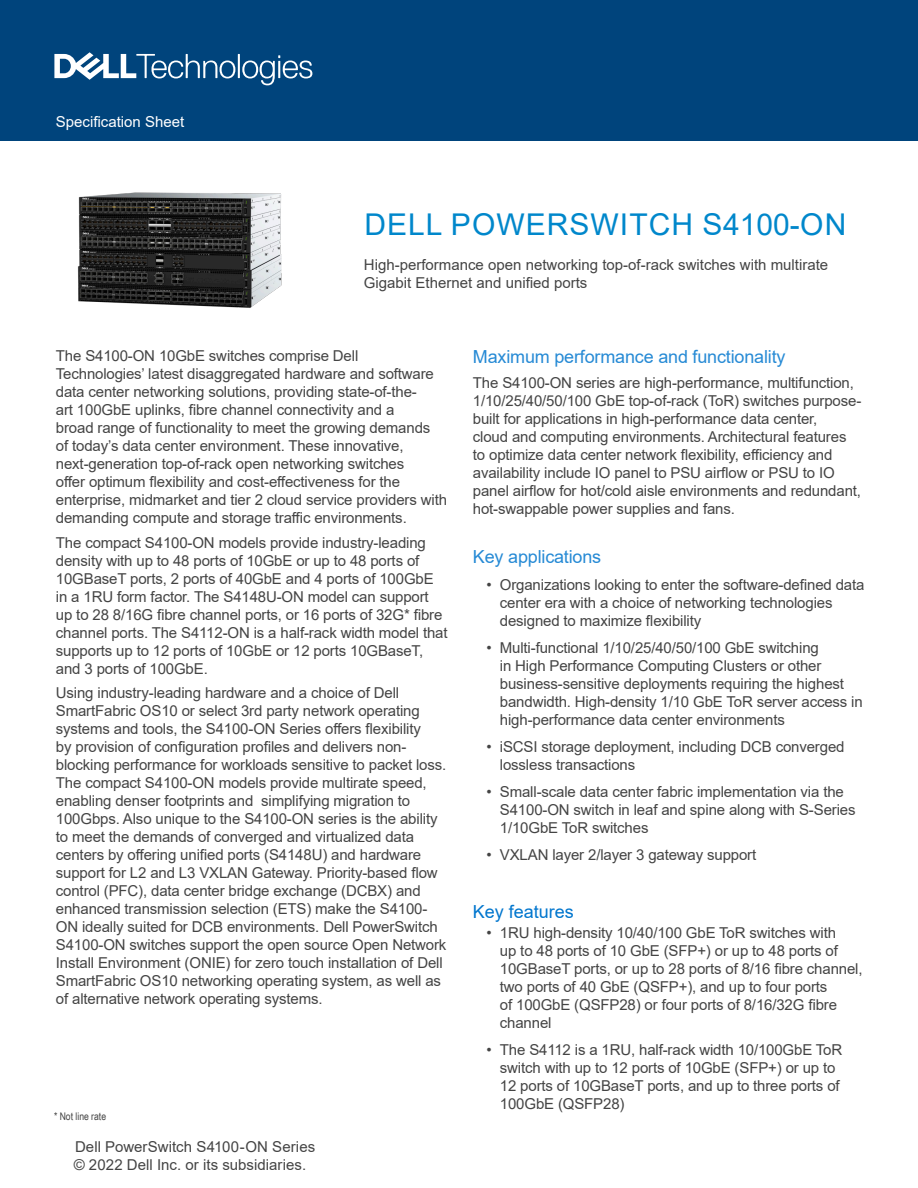
<style>
.page{position:relative;width:918px;height:1188px;background:#fff}
.page>*{position:absolute;margin:0;border:0;box-sizing:border-box;transform-origin:0 0}
.Document_Headline{font:30px "Arial";letter-spacing:.035em;color:#0087cb}
.Body_Headline{font:18px "Arial";letter-spacing:-.01em;color:#268ad5}
.Matrix_body{font:18px "Arial";color:#0076ce}
.Body_Headline-2{font:15px/18px "Arial";letter-spacing:-.01em;color:#444}
.Body_copy_Dell_Dark{font:15px/18px "Arial";color:#444}
.t1{font:15px "Arial";color:#fff}
.Table_Text{font:10.5px "Arial Narrow";color:#444}
</style>
<div class="page">
<div style="left:0;top:0;width:918px;height:141px;background:#00447c"></div>
<svg style="left:54px;top:52px;width:258px;height:33px"></svg>
<img style="left:77px;top:192px;width:205px;height:116px">
<p class="t1" style="left:56px;top:111px;width:130px">Specification Sheet</p>
<p class="Document_Headline" style="left:364px;top:204px;width:483px">DELL POWERSWITCH S4100-ON</p>
<p class="Body_copy_Dell_Dark" style="left:364px;top:256px;width:466px">High-performance open networking top-of-rack switches with multirate<br>Gigabit Ethernet and unified ports</p>
<p class="Body_Headline-2" style="left:56px;top:346px;width:393px">The S4100-ON 10GbE switches comprise Dell Technologies’ latest disaggregated hardware and software data center networking solutions, providing state-of-the-<br>art 100GbE uplinks, fibre channel connectivity and a<br>broad range of functionality to meet the growing demands<br>of today’s data center environment. These innovative, next-generation top-of-rack open networking switches<br>offer optimum flexibility and cost-effectiveness for the enterprise, midmarket and tier 2 cloud service providers with demanding compute and storage traffic environments.</p>
<p class="Body_Headline-2" style="left:56px;top:533px;width:393px">The compact S4100-ON models provide industry-leading density with up to 48 ports of 10GbE or up to 48 ports of 10GBaseT ports, 2 ports of 40GbE and 4 ports of 100GbE in a 1RU form factor. The S4148U-ON model can support up to 28 8/16G fibre channel ports, or 16 ports of 32G* fibre channel ports. The S4112-ON is a half-rack width model that supports up to 12 ports of 10GbE or 12 ports 10GBaseT, and 3 ports of 100GbE.</p>
<p class="Body_Headline-2" style="left:56px;top:684px;width:392px">Using industry-leading hardware and a choice of Dell SmartFabric OS10 or select 3rd party network operating systems and tools, the S4100-ON Series offers flexibility<br>by provision of configuration profiles and delivers non&shy;blocking performance for workloads sensitive to packet loss.<br>The compact S4100-ON models provide multirate speed, enabling denser footprints and simplifying migration to 100Gbps. Also unique to the S4100-ON series is the ability to meet the demands of converged and virtualized data centers by offering unified ports (S4148U) and hardware support for L2 and L3 VXLAN Gateway. Priority-based flow control (PFC), data center bridge exchange (DCBX) and enhanced transmission selection (ETS) make the S4100- ON ideally suited for DCB environments. Dell PowerSwitch S4100-ON switches support the open source Open Network Install Environment (ONIE) for zero touch installation of Dell SmartFabric OS10 networking operating system, as well as of alternative network operating systems.</p>
<p class="Table_Text" style="left:54px;top:1109px;width:54px">* Not line rate</p>
<p class="Body_Headline-2" style="left:74px;top:1138px;width:243px">Dell PowerSwitch S4100-ON Series © 2022 Dell Inc. or its subsidiaries.</p>
<p class="Body_Headline" style="left:473px;top:344px;width:314px">Maximum performance and functionality</p>
<p class="Body_Headline-2" style="left:473px;top:373px;width:390px">The S4100-ON series are high-performance, multifunction, 1/10/25/40/50/100 GbE top-of-rack (ToR) switches purpose&shy;built for applications in high-performance data center,<br>cloud and computing environments. Architectural features to optimize data center network flexibility, efficiency and availability include IO panel to PSU airflow or PSU to IO panel airflow for hot/cold aisle environments and redundant, hot-swappable power supplies and fans.</p>
<p class="Body_Headline" style="left:473px;top:545px;width:130px">Key applications</p>
<p class="Body_Headline-2" style="left:500px;top:576px;width:366px;text-indent:-14px">• Organizations looking to enter the software-defined data center era with a choice of networking technologies designed to maximize flexibility</p>
<p class="Body_Headline-2" style="left:500px;top:639px;width:364px;text-indent:-14px">• Multi-functional 1/10/25/40/50/100 GbE switching<br>in High Performance Computing Clusters or other business-sensitive deployments requiring the highest bandwidth. High-density 1/10 GbE ToR server access in high-performance data center environments</p>
<p class="Body_Headline-2" style="left:500px;top:738px;width:346px;text-indent:-14px">• iSCSI storage deployment, including DCB converged lossless transactions</p>
<p class="Body_Headline-2" style="left:500px;top:783px;width:357px;text-indent:-14px">• Small-scale data center fabric implementation via the<br>S4100-ON switch in leaf and spine along with S-Series<br>1/10GbE ToR switches</p>
<p class="Body_Headline-2" style="left:486px;top:845px;width:271px">• VXLAN layer 2/layer 3 gateway support</p>
<p class="Matrix_body" style="left:473px;top:900px;width:103px">Key features</p>
<p class="Body_Headline-2" style="left:500px;top:924px;width:364px;text-indent:-14px">• 1RU high-density 10/40/100 GbE ToR switches with<br>up to 48 ports of 10 GbE (SFP+) or up to 48 ports of 10GBaseT ports, or up to 28 ports of 8/16 fibre channel, two ports of 40 GbE (QSFP+), and up to four ports<br>of 100GbE (QSFP28) or four ports of 8/16/32G fibre channel</p>
<p class="Body_Headline-2" style="left:500px;top:1041px;width:344px;text-indent:-14px">• The S4112 is a 1RU, half-rack width 10/100GbE ToR switch with up to 12 ports of 10GbE (SFP+) or up to 12 ports of 10GBaseT ports, and up to three ports of 100GbE (QSFP28)</p>
</div>
